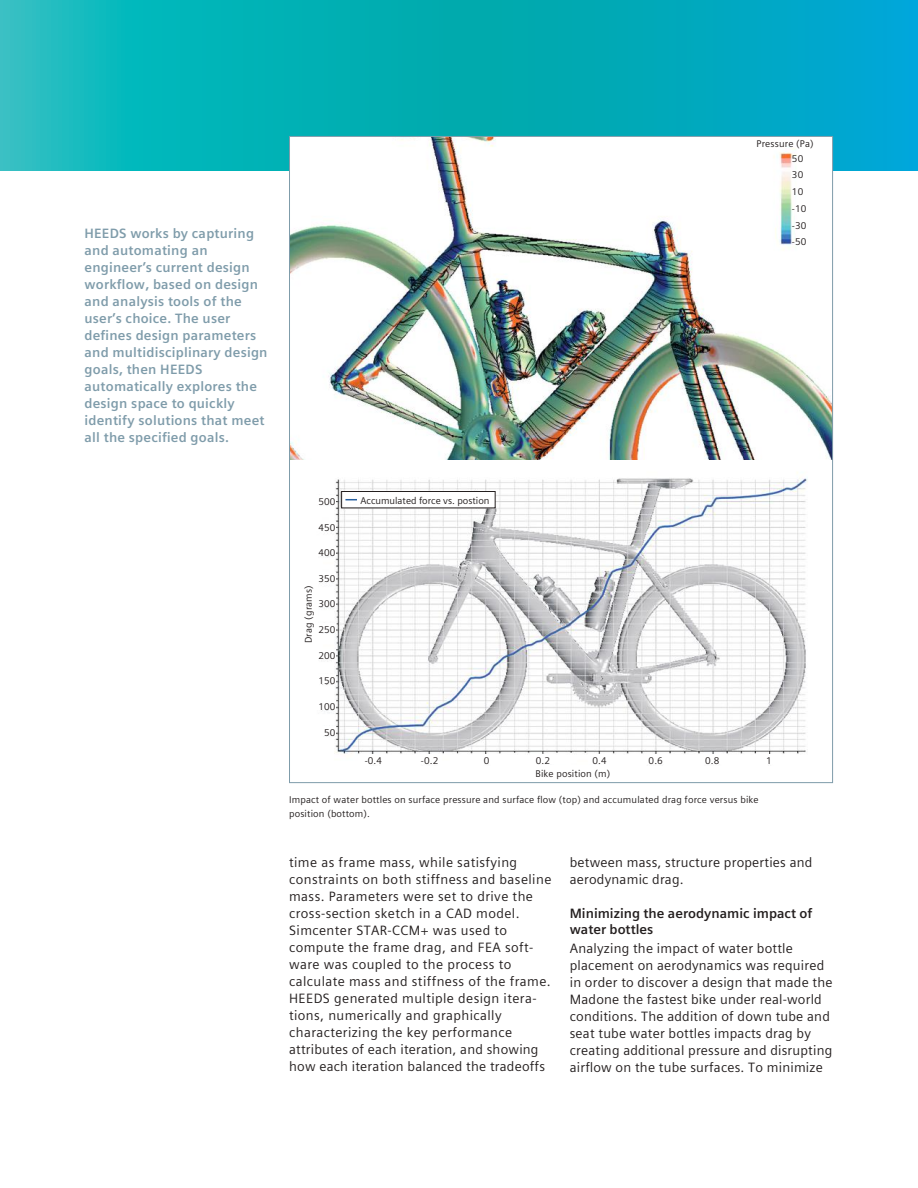
<style>
.page{position:relative;width:918px;height:1188px;background:#fff}
.page>*{position:absolute;margin:0;border:0;box-sizing:border-box;transform-origin:0 0}
.t1{font:13.5px/17px "Siemens Sans Global";letter-spacing:.015em;color:#241f1f}
.t2{font:700 13.5px/17px "Siemens Sans Global";letter-spacing:.015em;color:#7f9caa}
.t3{font:700 13.5px/16.2px "Siemens Sans Global";color:#241f1f}
.t4{font:9.75px/16.8px "Siemens Sans Global";letter-spacing:.015em;color:#241f1f}
</style>
<div class="page">
<svg style="left:0;top:0;width:918px;height:170px;background:#07afbb"></svg>
<img style="left:291px;top:138px;width:540px;height:616px">
<div style="left:312px;top:726px;width:24px;height:10px;background:#fff"></div>
<div style="left:312px;top:700px;width:24px;height:10px;background:#fff"></div>
<div style="left:312px;top:675px;width:24px;height:9px;background:#fff"></div>
<div style="left:312px;top:649px;width:24px;height:10px;background:#fff"></div>
<div style="left:312px;top:623px;width:24px;height:10px;background:#fff"></div>
<div style="left:312px;top:597px;width:24px;height:10px;background:#fff"></div>
<div style="left:312px;top:572px;width:24px;height:10px;background:#fff"></div>
<div style="left:312px;top:546px;width:24px;height:10px;background:#fff"></div>
<div style="left:312px;top:521px;width:24px;height:10px;background:#fff"></div>
<div style="left:312px;top:495px;width:24px;height:10px;background:#fff"></div>
<div style="left:299px;top:542px;width:19px;height:145px;background:#fff"></div>
<div style="left:342px;top:492px;width:153px;height:16px;background:#fff"></div>
<div style="left:341px;top:491px;width:154px;height:17px;border:1px solid #241f1f"></div>
<svg style="left:345px;top:499px;width:12px;height:1px"></svg>
<p class="t2" style="left:84px;top:225px;width:185px">HEEDS works by capturing and automating an engineer’s current design workflow, based on design and analysis tools of the user’s choice. The user defines design parameters and multidisciplinary design goals, then HEEDS automatically explores the design space to quickly identify solutions that meet all the specified goals.</p>
<p class="t4" style="left:792px;top:136px;width:23px;line-height:14.5px;text-indent:-35px">Pressure (Pa)<br>50</p>
<p class="t4" style="left:792px;top:167px;width:16px">30<br>10 -10 -30 -50</p>
<p class="t4" style="left:318px;top:493px;width:19px">500</p>
<p class="t4" style="left:318px;top:519px;width:19px">450</p>
<p class="t4" style="left:318px;top:544px;width:19px">400</p>
<p class="t4" style="left:318px;top:570px;width:19px">350</p>
<p class="t4" style="left:300px;top:643px;width:59px;rotate:-90deg">Drag (grams)</p>
<p class="t4" style="left:318px;top:595px;width:19px">300</p>
<p class="t4" style="left:318px;top:621px;width:19px">250</p>
<p class="t4" style="left:318px;top:647px;width:19px">200</p>
<p class="t4" style="left:318px;top:673px;width:19px">150</p>
<p class="t4" style="left:318px;top:698px;width:19px">100</p>
<p class="t4" style="left:324px;top:724px;width:13px">50</p>
<p class="t4" style="left:360px;top:492px;width:131px">Accumulated force vs. postion</p>
<p class="t4" style="left:365px;top:752px;width:19px">-0.4</p>
<p class="t4" style="left:421px;top:752px;width:19px">-0.2</p>
<p class="t4" style="left:484px;top:752px;width:7px">0</p>
<p class="t4" style="left:536px;top:752px;width:16px">0.2</p>
<p class="t4" style="left:592px;top:752px;width:16px">0.4</p>
<p class="t4" style="left:649px;top:752px;width:16px">0.6</p>
<p class="t4" style="left:705px;top:752px;width:16px">0.8</p>
<p class="t4" style="left:766px;top:752px;width:7px">1</p>
<p class="t4" style="left:536px;top:766px;width:76px">Bike position (m)</p>
<p class="t4" style="left:289px;top:792px;width:471px;line-height:14.7px">Impact of water bottles on surface pressure and surface flow (top) and accumulated drag force versus bike position (bottom).</p>
<p class="t1" style="left:289px;top:854px;width:264px">time as frame mass, while satisfying constraints on both stiffness and baseline mass. Parameters were set to drive the cross-section sketch in a CAD model.<br>Simcenter STAR-CCM+ was used to compute the frame drag, and FEA soft&shy;ware was coupled to the process to calculate mass and stiffness of the frame.<br>HEEDS generated multiple design itera&shy;tions, numerically and graphically characterizing the key performance attributes of each iteration, and showing how each iteration balanced the tradeoffs</p>
<p class="t1" style="left:570px;top:854px;width:244px">between mass, structure properties and aerodynamic drag.</p>
<p class="t3" style="left:570px;top:905px;width:244px">Minimizing the aerodynamic impact of water bottles</p>
<p class="t1" style="left:570px;top:940px;width:264px">Analyzing the impact of water bottle placement on aerodynamics was required in order to discover a design that made the Madone the fastest bike under real-world conditions. The addition of down tube and seat tube water bottles impacts drag by creating additional pressure and disrupting airflow on the tube surfaces. To minimize</p>
</div>
